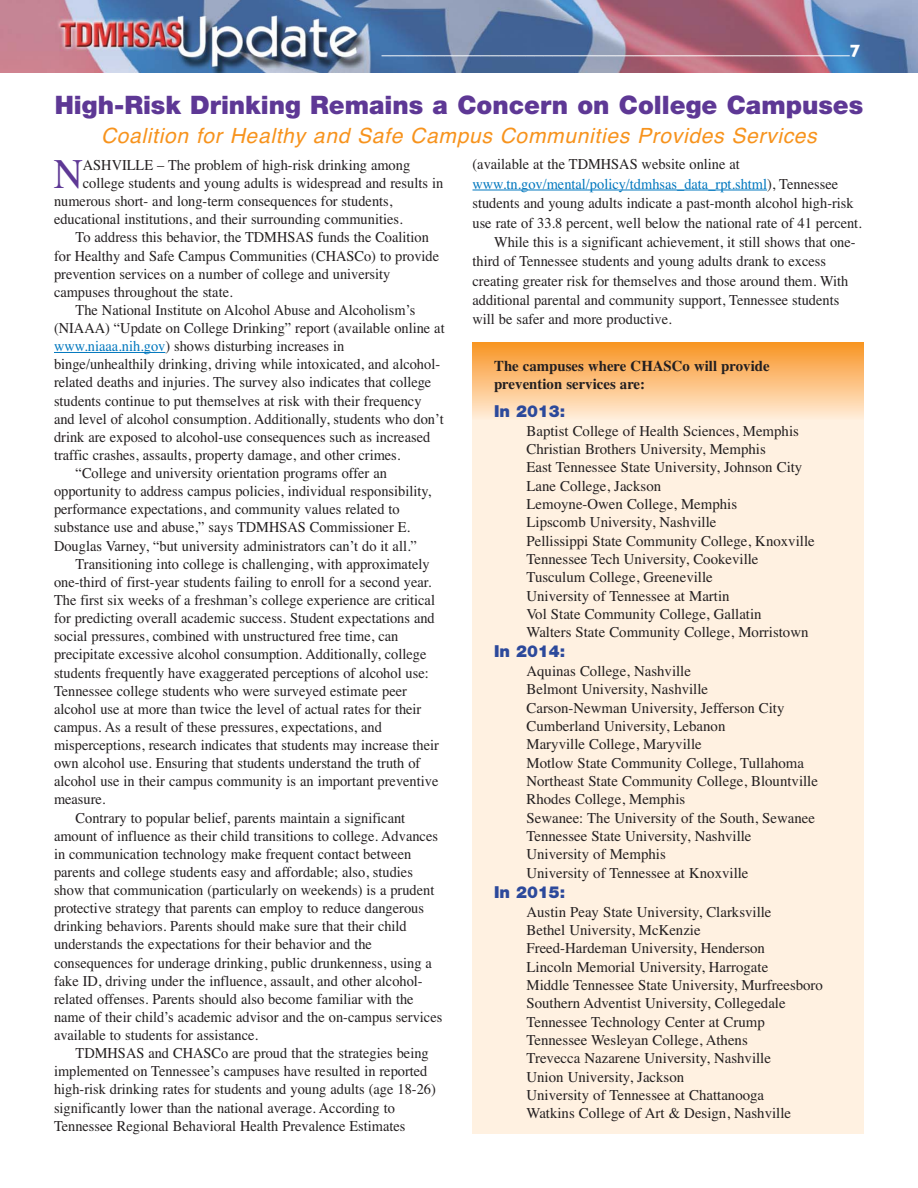
<style>
.page{position:relative;width:918px;height:1188px;background:#fff}
.page>*{position:absolute;margin:0;border:0;box-sizing:border-box;transform-origin:0 0}
.t1{font:42.15px "Times";color:#5e3895;scale:.96 1}
.t2{font:900 25.5px "Helvetica Neue";color:#5e3895}
.t3{font:italic 21px "Helvetica";letter-spacing:.035em;color:#f7931d}
.t4{font:700 18px "Gill Sans";color:#fff}
.t5{font:900 16.5px "Helvetica Neue";color:#2c499b}
.t6{font:15px "Times";color:#231f20;scale:.96 1}
.t7{font:15px/18.3px "Times";color:#231f20}
.t8{font:15px "Times";color:#0077be;scale:.96 1}
.t9{font:700 15px/18.3px "Times";color:#231f20}
.s1{color:#0077be}
.s2{color:#231f20}
</style>
<div class="page">
<img style="left:0;top:0;width:918px;height:73px">
<hr style="left:54px;top:352px;width:111px;height:1px;background:#0077be">
<hr style="left:472px;top:190px;width:295px;height:1px;background:#0077be">
<div style="left:472px;top:405px;width:392px;height:729px;background:#fff1e1"></div>
<div style="left:472px;top:343px;width:392px;height:76px;background:linear-gradient(to bottom,#f89524,#ffebd6)"></div>
<p class="t4" style="left:382px;top:42px;width:480px">____________________________________________________7</p>
<h2 class="t2" style="left:55px;top:95px;width:810px">High-Risk Drinking Remains a Concern on College Campuses</h2>
<h3 class="t3" style="left:101px;top:127px;width:717px">Coalition for Healthy and Safe Campus Communities Provides Services</h3>
<h1 class="t1" style="left:54px;top:158px;width:32px">N</h1>
<p class="t6" style="left:83px;top:159px;width:343px">ASHVILLE – The problem of high-risk drinking among</p>
<p class="t6" style="left:83px;top:178px;width:377px">college students and young adults is widespread and results in</p>
<p class="t6" style="left:54px;top:196px;width:354px">numerous short- and long-term consequences for students,</p>
<p class="t6" style="left:54px;top:214px;width:365px">educational institutions, and their surrounding communities.</p>
<p class="t6" style="left:76px;top:232px;width:370px">To address this behavior, the TDMHSAS funds the Coalition</p>
<p class="t6" style="left:54px;top:250px;width:403px">for Healthy and Safe Campus Communities (CHASCo) to provide</p>
<p class="t6" style="left:54px;top:268px;width:352px">prevention services on a number of college and university</p>
<p class="t6" style="left:54px;top:286px;width:188px">campuses throughout the state.</p>
<p class="t6" style="left:76px;top:304px;width:355px">The National Institute on Alcohol Abuse and Alcoholism’s</p>
<p class="t6" style="left:54px;top:323px;width:408px">(NIAAA) “Update on College Drinking” report (available online at</p>
<p class="t6" style="left:54px;top:341px;width:304px"><span class="s1">www.niaaa.nih.gov</span>) shows disturbing increases in</p>
<p class="t6" style="left:54px;top:359px;width:404px">binge/unhealthily drinking, driving while intoxicated, and alcohol-</p>
<p class="t6" style="left:54px;top:377px;width:395px">related deaths and injuries. The survey also indicates that college</p>
<p class="t6" style="left:54px;top:395px;width:384px">students continue to put themselves at risk with their frequency</p>
<p class="t6" style="left:54px;top:413px;width:407px">and level of alcohol consumption. Additionally, students who don’t</p>
<p class="t6" style="left:54px;top:431px;width:393px">drink are exposed to alcohol-use consequences such as increased</p>
<p class="t6" style="left:54px;top:449px;width:362px">traffic crashes, assaults, property damage, and other crimes.</p>
<p class="t6" style="left:76px;top:468px;width:326px">“College and university orientation programs offer an</p>
<p class="t6" style="left:54px;top:486px;width:394px">opportunity to address campus policies, individual responsibility,</p>
<p class="t6" style="left:54px;top:504px;width:362px">performance expectations, and community values related to</p>
<p class="t6" style="left:54px;top:522px;width:373px">substance use and abuse,” says TDMHSAS Commissioner E.</p>
<p class="t6" style="left:54px;top:540px;width:380px">Douglas Varney, “but university administrators can’t do it all.”</p>
<p class="t6" style="left:76px;top:558px;width:370px">Transitioning into college is challenging, with approximately</p>
<p class="t6" style="left:54px;top:576px;width:395px">one-third of first-year students failing to enroll for a second year.</p>
<p class="t6" style="left:54px;top:595px;width:398px">The first six weeks of a freshman’s college experience are critical</p>
<p class="t6" style="left:54px;top:613px;width:398px">for predicting overall academic success. Student expectations and</p>
<p class="t6" style="left:54px;top:631px;width:360px">social pressures, combined with unstructured free time, can</p>
<p class="t6" style="left:54px;top:649px;width:389px">precipitate excessive alcohol consumption. Additionally, college</p>
<p class="t6" style="left:54px;top:667px;width:392px">students frequently have exaggerated perceptions of alcohol use:</p>
<p class="t6" style="left:54px;top:685px;width:369px">Tennessee college students who were surveyed estimate peer</p>
<p class="t6" style="left:54px;top:703px;width:384px">alcohol use at more than twice the level of actual rates for their</p>
<p class="t6" style="left:54px;top:721px;width:343px">campus. As a result of these pressures, expectations, and</p>
<p class="t6" style="left:54px;top:740px;width:402px">misperceptions, research indicates that students may increase their</p>
<p class="t6" style="left:54px;top:758px;width:383px">own alcohol use. Ensuring that students understand the truth of</p>
<p class="t6" style="left:54px;top:776px;width:402px">alcohol use in their campus community is an important preventive</p>
<p class="t6" style="left:54px;top:794px;width:55px">measure.</p>
<p class="t6" style="left:76px;top:812px;width:345px">Contrary to popular belief, parents maintain a significant</p>
<p class="t6" style="left:54px;top:830px;width:401px">amount of influence as their child transitions to college. Advances</p>
<p class="t6" style="left:54px;top:848px;width:374px">in communication technology make frequent contact between</p>
<p class="t6" style="left:54px;top:866px;width:375px">parents and college students easy and affordable; also, studies</p>
<p class="t6" style="left:54px;top:885px;width:398px">show that communication (particularly on weekends) is a prudent</p>
<p class="t6" style="left:54px;top:903px;width:387px">protective strategy that parents can employ to reduce dangerous</p>
<p class="t6" style="left:54px;top:921px;width:369px">drinking behaviors. Parents should make sure that their child</p>
<p class="t6" style="left:54px;top:939px;width:333px">understands the expectations for their behavior and the</p>
<p class="t6" style="left:54px;top:957px;width:395px">consequences for underage drinking, public drunkenness, using a</p>
<p class="t6" style="left:54px;top:975px;width:386px">fake ID, driving under the influence, assault, and other alcohol-</p>
<p class="t6" style="left:54px;top:993px;width:376px">related offenses. Parents should also become familiar with the</p>
<p class="t6" style="left:54px;top:1011px;width:406px">name of their child’s academic advisor and the on-campus services</p>
<p class="t6" style="left:54px;top:1030px;width:214px">available to students for assistance.</p>
<p class="t6" style="left:76px;top:1048px;width:369px">TDMHSAS and CHASCo are proud that the strategies being</p>
<p class="t6" style="left:54px;top:1066px;width:391px">implemented on Tennessee’s campuses have resulted in reported</p>
<p class="t6" style="left:54px;top:1084px;width:399px">high-risk drinking rates for students and young adults (age 18-26)</p>
<p class="t6" style="left:54px;top:1102px;width:357px">significantly lower than the national average. According to</p>
<p class="t6" style="left:54px;top:1120px;width:368px">Tennessee Regional Behavioral Health Prevalence Estimates</p>
<p class="t6" style="left:473px;top:159px;width:280px">(available at the TDMHSAS website online at</p>
<p class="t8" style="left:473px;top:178px;width:382px">www.tn.gov/mental/policy/tdmhsas_data_rpt.shtml<span class="s2">), Tennessee</span></p>
<p class="t6" style="left:473px;top:198px;width:399px">students and young adults indicate a past-month alcohol high-risk</p>
<p class="t6" style="left:473px;top:217px;width:407px">use rate of 33.8 percent, well below the national rate of 41 percent.</p>
<p class="t6" style="left:494px;top:236px;width:378px">While this is a significant achievement, it still shows that one-</p>
<p class="t6" style="left:473px;top:256px;width:370px">third of Tennessee students and young adults drank to excess</p>
<p class="t6" style="left:473px;top:275px;width:393px">creating greater risk for themselves and those around them. With</p>
<p class="t6" style="left:473px;top:295px;width:384px">additional parental and community support, Tennessee students</p>
<p class="t6" style="left:473px;top:314px;width:209px">will be safer and more productive.</p>
<p class="t9" style="left:494px;top:358px;width:277px">The campuses where CHASCo will provide prevention services are:</p>
<p class="t5" style="left:494px;top:405px;width:73px">In 2013:</p>
<p class="t7" style="left:527px;top:423px;width:290px">Baptist College of Health Sciences, Memphis Christian Brothers University, Memphis<br>East Tennessee State University, Johnson City Lane College, Jackson<br>Lemoyne-Owen College, Memphis<br>Lipscomb University, Nashville<br>Pellissippi State Community College, Knoxville Tennessee Tech University, Cookeville Tusculum College, Greeneville<br>University of Tennessee at Martin<br>Vol State Community College, Gallatin<br>Walters State Community College, Morristown</p>
<p class="t5" style="left:494px;top:645px;width:73px">In 2014:</p>
<p class="t7" style="left:527px;top:663px;width:293px">Aquinas College, Nashville<br>Belmont University, Nashville<br>Carson-Newman University, Jefferson City Cumberland University, Lebanon<br>Maryville College, Maryville<br>Motlow State Community College, Tullahoma Northeast State Community College, Blountville Rhodes College, Memphis<br>Sewanee: The University of the South, Sewanee Tennessee State University, Nashville University of Memphis<br>University of Tennessee at Knoxville</p>
<p class="t5" style="left:494px;top:886px;width:73px">In 2015:</p>
<p class="t7" style="left:527px;top:904px;width:298px">Austin Peay State University, Clarksville<br>Bethel University, McKenzie<br>Freed-Hardeman University, Henderson<br>Lincoln Memorial University, Harrogate<br>Middle Tennessee State University, Murfreesboro Southern Adventist University, Collegedale Tennessee Technology Center at Crump Tennessee Wesleyan College, Athens<br>Trevecca Nazarene University, Nashville<br>Union University, Jackson<br>University of Tennessee at Chattanooga<br>Watkins College of Art &amp; Design, Nashville</p>
</div>
